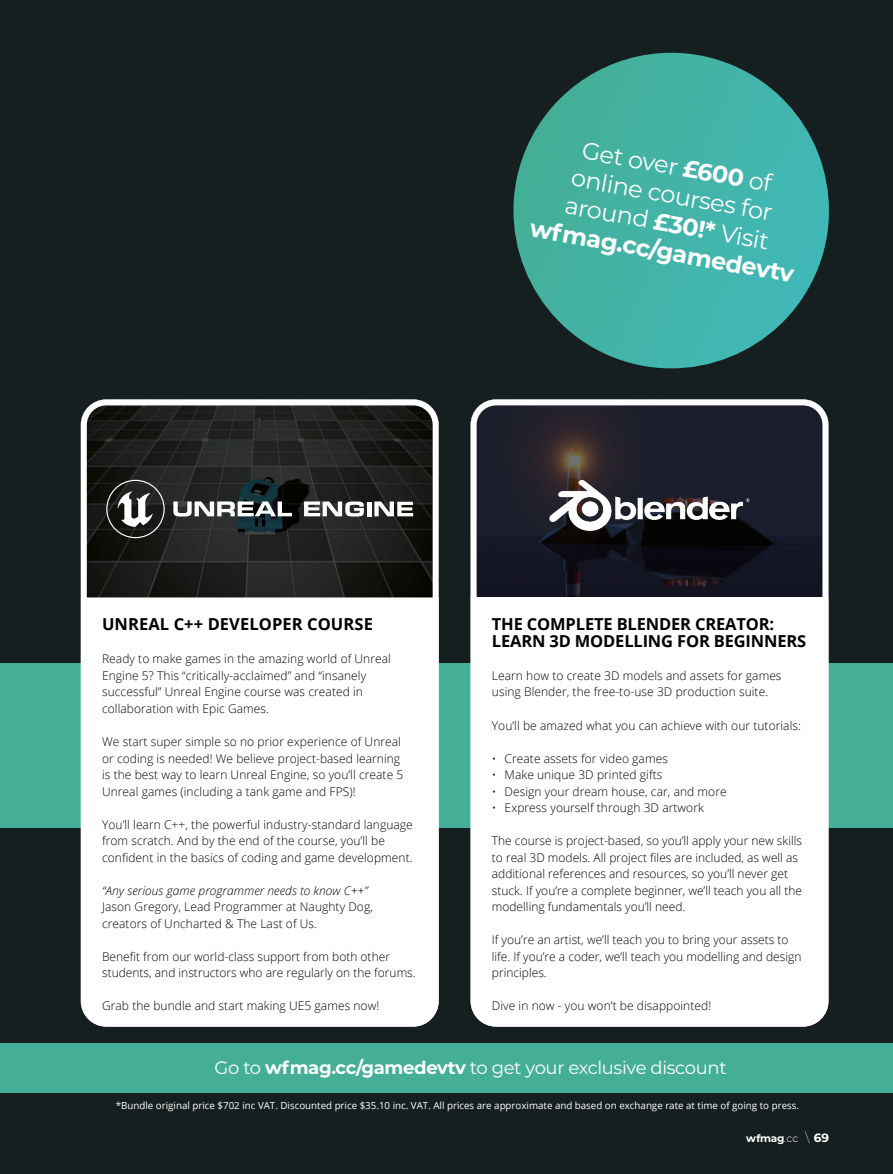
<style>
.page{position:relative;width:893px;height:1174px;background:#161f1f}
.page>*{position:absolute;margin:0;border:0;box-sizing:border-box;transform-origin:0 0}
.t1{font:24px/28.5px "Montserrat";color:#fff;text-align:center}
.t2{font:18px "Montserrat";letter-spacing:-.02em;color:#fff}
.t3{font:700 16.5px/16.5px "Open Sans";letter-spacing:-.01em;color:#000}
.t4{font:300 12px/16.5px "Open Sans";letter-spacing:.005em;color:#000}
.t5{font:italic 300 12px "Open Sans";letter-spacing:.005em;color:#000}
.t6{font:700 10.5px "Montserrat";letter-spacing:-.02em;color:#fff}
.t7{font:9.75px "Open Sans";color:#fff}
.s1{font-weight:700}
.s2{font-weight:300}
.s3{font-weight:200;font-size:12.9px}
.s4{font-size:12px}
</style>
<div class="page">
<div style="left:0;top:663px;width:893px;height:165px;background:#44af96"></div>
<div style="left:0;top:1043px;width:893px;height:49px;background:#44af96"></div>
<div style="left:471px;top:399px;width:357px;height:627px;background:#fff;border-radius:26px"></div>
<img style="left:478px;top:406px;width:350px;height:191px">
<div style="left:81px;top:399px;width:358px;height:627px;background:#fff;border-radius:26px"></div>
<img style="left:88px;top:406px;width:344px;height:191px">
<svg style="left:374px;top:501px;width:39px;height:15px"></svg>
<svg style="left:304px;top:501px;width:60px;height:15px"></svg>
<hr style="left:367px;top:501px;width:4px;height:15px;background:#fff">
<svg style="left:173px;top:501px;width:119px;height:15px"></svg>
<svg style="left:106px;top:480px;width:59px;height:58px"></svg>
<svg style="left:513px;top:53px;width:316px;height:316px"></svg>
<div style="left:81px;top:399px;width:358px;height:627px;border:6px solid #fff;border-radius:23px"></div>
<div style="left:471px;top:399px;width:357px;height:627px;border:6px solid #fff;border-radius:23px"></div>
<img style="left:549px;top:478px;width:201px;height:54px">
<h1 class="t1" style="left:548px;top:129px;width:269px;rotate:10deg">Get over <span class="s1">£600</span> of online courses for around <span class="s1">£30!*</span> Visit <span class="s1">wfmag.cc/gamedevtv</span></h1>
<h3 class="t3" style="left:102px;top:616px;width:272px">UNREAL C++ DEVELOPER COURSE</h3>
<p class="t4" style="left:102px;top:650px;width:290px">Ready to make games in the amazing world of Unreal Engine 5? This “critically-acclaimed” and “insanely successful” Unreal Engine course was created in collaboration with Epic Games.</p>
<p class="t4" style="left:102px;top:733px;width:303px">We start super simple so no prior experience of Unreal or coding is needed! We believe project-based learning is the best way to learn Unreal Engine, so you’ll create 5<br>Unreal games (including a tank game and FPS)!</p>
<p class="t4" style="left:102px;top:815px;width:312px">You’ll learn C++, the powerful industry-standard language from scratch. And by the end of the course, you’ll be confident in the basics of coding and game development.</p>
<p class="t5" style="left:102px;top:882px;width:267px">“Any serious game programmer needs to know C++”</p>
<p class="t4" style="left:102px;top:898px;width:272px">Jason Gregory, Lead Programmer at Naughty Dog, creators of Uncharted &amp; The Last of Us.</p>
<p class="t4" style="left:102px;top:947px;width:315px">Benefit from our world-class support from both other students, and instructors who are regularly on the forums.</p>
<p class="t4" style="left:102px;top:997px;width:279px">Grab the bundle and start making UE5 games now!</p>
<h3 class="t3" style="left:492px;top:616px;width:316px">THE COMPLETE BLENDER CREATOR:<br>LEARN 3D MODELLING FOR BEGINNERS</h3>
<p class="t4" style="left:492px;top:667px;width:291px">Learn how to create 3D models and assets for games using Blender, the free-to-use 3D production suite.</p>
<p class="t4" style="left:492px;top:716px;width:311px">You’ll be amazed what you can achieve with our tutorials:</p>
<p class="t4" style="left:492px;top:749px;width:178px">• Create assets for video games</p>
<p class="t4" style="left:492px;top:766px;width:172px">• Make unique 3D printed gifts</p>
<p class="t4" style="left:492px;top:782px;width:236px">• Design your dream house, car, and more</p>
<p class="t4" style="left:492px;top:799px;width:214px">• Express yourself through 3D artwork</p>
<p class="t4" style="left:492px;top:832px;width:312px">The course is project-based, so you’ll apply your new skills to real 3D models. All project files are included, as well as additional references and resources, so you’ll never get stuck. If you’re a complete beginner, we’ll teach you all the modelling fundamentals you’ll need.</p>
<p class="t4" style="left:492px;top:931px;width:311px">If you’re an artist, we’ll teach you to bring your assets to life. If you’re a coder, we’ll teach you modelling and design principles.</p>
<p class="t4" style="left:492px;top:997px;width:221px">Dive in now - you won’t be disappointed!</p>
<h2 class="t2" style="left:214px;top:1055px;width:514px">Go to <span class="s1">wfmag.cc/gamedevtv</span> to get your exclusive discount</h2>
<p class="t7" style="left:116px;top:1099px;width:685px">*Bundle original price $702 inc VAT. Discounted price $35.10 inc. VAT. All prices are approximate and based on exchange rate at time of going to press.</p>
<p class="t6" style="left:746px;top:1130px;width:84px">wfmag<span class="s2">.cc</span> <span class="s3">\</span> <span class="s4">69</span></p>
</div>
